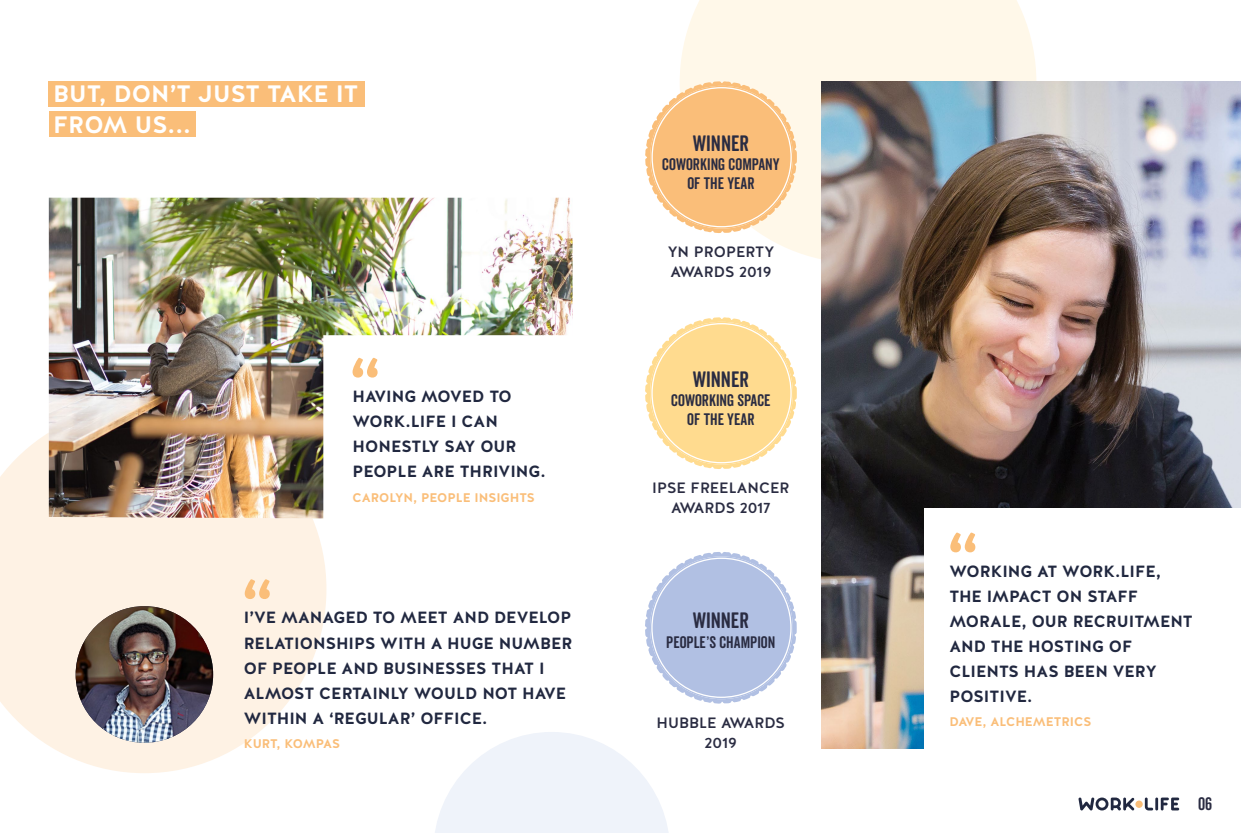
<style>
.page{position:relative;width:1241px;height:833px;background:#fff}
.page>*{position:absolute;margin:0;border:0;box-sizing:border-box;transform-origin:0 0}
.t1{font:700 23.75px/31.2px "Halis R";color:#fff}
.t2{font:21.62px "Veneer Clean Soft";color:#2a2c42}
.t3{font:17.5px "Veneer Clean Soft";color:#2a2c42}
.t4{font:700 16.25px/25px "Halis R";color:#212840}
.t5{font:16.25px/19.4px "Veneer Clean Soft";color:#2a2c42;text-align:center}
.t6{font:500 15px/20px "Halis R";color:#2a2c42;text-align:center}
.t7{font:700 12.5px "Halis R";color:#fabe79}
</style>
<div class="page">
<svg style="left:435px;top:732px;width:234px;height:101px"></svg>
<svg style="left:0;top:432px;width:326px;height:341px;fill:#fef2e4"></svg>
<svg style="left:680px;top:0;width:356px;height:259px;background:#fef8eb"></svg>
<svg style="left:1144px;top:797px;width:34px;height:13px"></svg>
<svg style="left:1078px;top:797px;width:56px;height:13px"></svg>
<div style="left:1135px;top:800px;width:7px;height:8px;background:#fabe79;border-radius:50%"></div>
<img style="left:49px;top:198px;width:523px;height:320px">
<img style="left:76px;top:606px;width:137px;height:136px">
<svg style="left:352px;top:358px;width:25px;height:19px"></svg>
<svg style="left:245px;top:579px;width:25px;height:20px"></svg>
<img style="left:821px;top:81px;width:419px;height:667px">
<div style="left:924px;top:508px;width:316px;height:282px;background:#fff"></div>
<svg style="left:950px;top:532px;width:25px;height:20px"></svg>
<div style="left:49px;top:81px;width:316px;height:25px;background:#fabe79"></div>
<div style="left:49px;top:112px;width:147px;height:25px;background:#fabe79"></div>
<svg style="left:645px;top:81px;width:151px;height:152px"></svg>
<div style="left:652px;top:88px;width:139px;height:139px;background:#fabe79;border-radius:50%"></div>
<svg style="left:645px;top:317px;width:151px;height:152px"></svg>
<div style="left:652px;top:324px;width:139px;height:139px;background:#ffdb8f;border-radius:50%"></div>
<svg style="left:645px;top:552px;width:151px;height:152px"></svg>
<div style="left:652px;top:558px;width:139px;height:139px;background:#b1c0e3;border-radius:50%"></div>
<h1 class="t1" style="left:53px;top:78px;width:306px">BUT, DON’T JUST TAKE IT<br>FROM US...</h1>
<p class="t4" style="left:352px;top:384px;width:195px">HAVING MOVED TO<br>WORK.LIFE I CAN<br>HONESTLY SAY OUR<br>PEOPLE ARE THRIVING.</p>
<p class="t7" style="left:352px;top:489px;width:184px">CAROLYN, PEOPLE INSIGHTS</p>
<p class="t4" style="left:244px;top:605px;width:330px">I’VE MANAGED TO MEET AND DEVELOP<br>RELATIONSHIPS WITH A HUGE NUMBER<br>OF PEOPLE AND BUSINESSES THAT I<br>ALMOST CERTAINLY WOULD NOT HAVE<br>WITHIN A ‘REGULAR’ OFFICE.</p>
<p class="t7" style="left:244px;top:735px;width:98px">KURT, KOMPAS</p>
<h2 class="t2" style="left:692px;top:130px;width:58px">WINNER</h2>
<p class="t5" style="left:662px;top:154px;width:119px">COWORKING COMPANY<br>OF THE YEAR</p>
<p class="t6" style="left:667px;top:242px;width:108px;text-align:left">YN PROPERTY<br>AWARDS 2019</p>
<h2 class="t2" style="left:692px;top:366px;width:58px">WINNER</h2>
<p class="t5" style="left:671px;top:390px;width:101px">COWORKING SPACE<br>OF THE YEAR</p>
<p class="t6" style="left:652px;top:478px;width:139px">IPSE FREELANCER<br>AWARDS 2017</p>
<h2 class="t2" style="left:692px;top:607px;width:58px">WINNER</h2>
<p class="t5" style="left:666px;top:632px;width:110px">PEOPLE’S CHAMPION</p>
<p class="t6" style="left:656px;top:713px;width:130px">HUBBLE AWARDS<br>2019</p>
<p class="t4" style="left:949px;top:559px;width:245px">WORKING AT WORK.LIFE,<br>THE IMPACT ON STAFF<br>MORALE, OUR RECRUITMENT<br>AND THE HOSTING OF<br>CLIENTS HAS BEEN VERY<br>POSITIVE.</p>
<p class="t7" style="left:949px;top:714px;width:143px">DAVE, ALCHEMETRICS</p>
<p class="t3" style="left:1197px;top:793px;width:16px">06</p>
</div>
